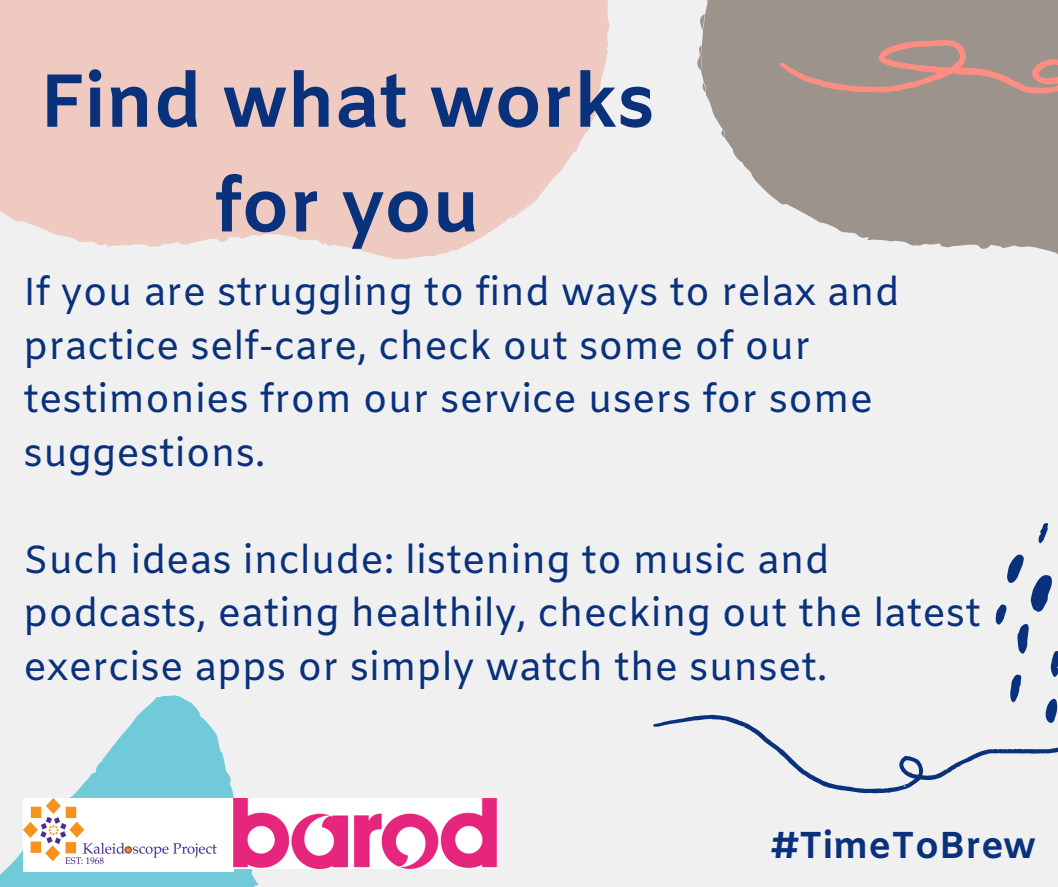
<style>
.page{position:relative;width:1058px;height:887px;background:#fff}
.page>*{position:absolute;margin:0;border:0;box-sizing:border-box;transform-origin:0 0}
.t1{font:700 75px/104.7px "Amiko";color:#09317c;text-align:center}
.t2{font:39px/53.4px "Amiko";color:#09317c}
.t3{font:700 37.5px "Amiko";color:#09317c}
</style>
<div class="page">
<div style="left:0;top:0;width:1058px;height:886px;background:#f1f0f0"></div>
<svg style="left:714px;top:0;width:344px;height:255px;fill:#9d938d"></svg>
<svg style="left:0;top:695px;width:272px;height:191px"></svg>
<svg style="left:0;top:0;width:714px;height:260px;fill:#efcac1"></svg>
<svg style="left:653px;top:523px;width:405px;height:270px"></svg>
<img style="left:23px;top:798px;width:211px;height:73px">
<img style="left:234px;top:798px;width:262px;height:70px">
<svg style="left:779px;top:30px;width:279px;height:64px;background:#ad918a"></svg>
<h1 class="t1" style="left:40px;top:55px;width:616px">Find what works for you</h1>
<p class="t2" style="left:23px;top:268px;width:877px">If you are struggling to find ways to relax and practice self-care, check out some of our testimonies from our service users for some suggestions.</p>
<p class="t2" style="left:23px;top:535px;width:959px">Such ideas include: listening to music and podcasts, eating healthily, checking out the latest exercise apps or simply watch the sunset.</p>
<p class="t3" style="left:771px;top:823px;width:266px">#TimeToBrew</p>
</div>
